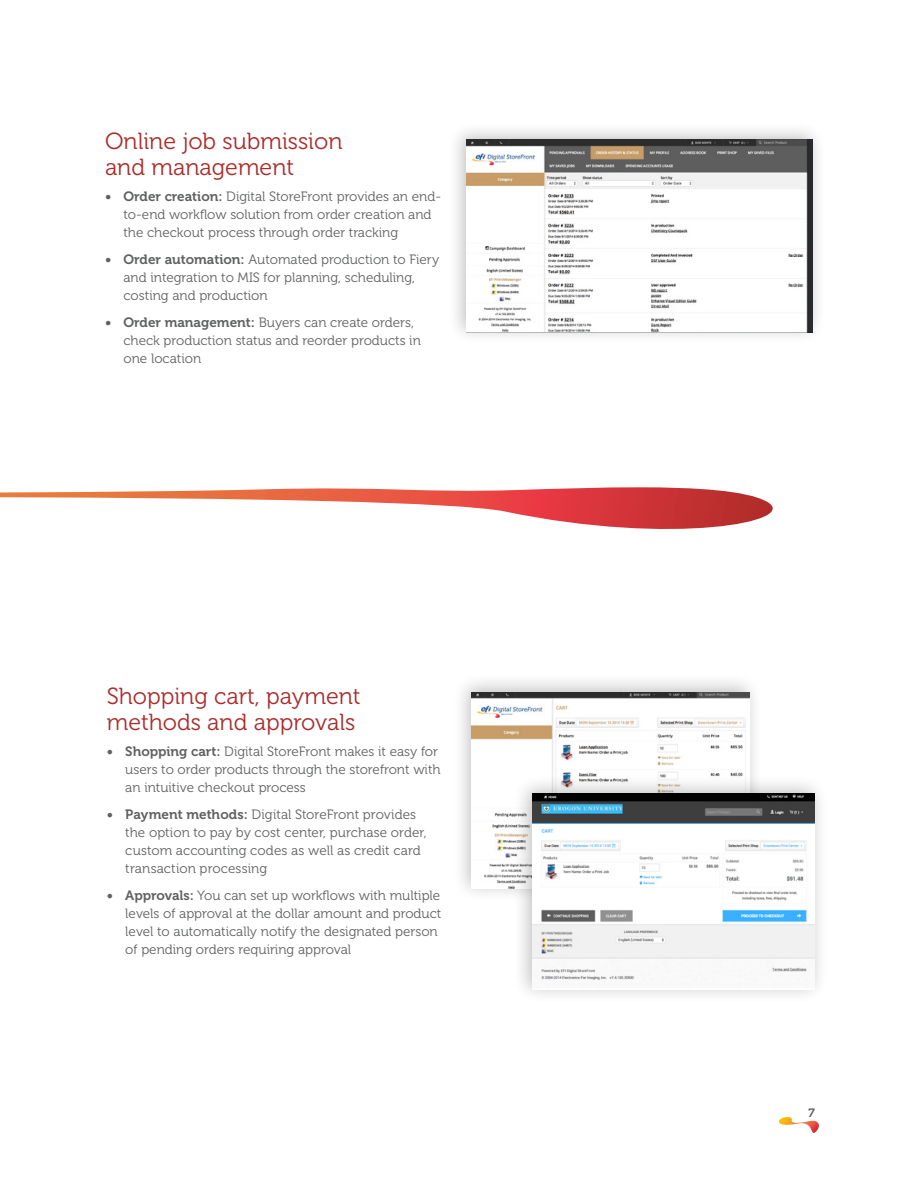
<style>
.page{position:relative;width:918px;height:1188px;background:#fff}
.page>*{position:absolute;margin:0;border:0;box-sizing:border-box;transform-origin:0 0}
.t1{font:23.25px/25.5px "Museo 300";color:#ab2c29}
.t2{font:13.5px/18px "Museo 300";color:#5f6060}
.t3{font:12px "Museo 700";color:#5f6060}
.s1{font-family:"Museo 700"}
</style>
<div class="page">
<svg style="left:779px;top:1117px;width:40px;height:16px"></svg>
<div style="left:452px;top:672px;width:312px;height:230px;background:#000;opacity:.25"></div>
<img style="left:472px;top:692px;width:278px;height:197px">
<div style="left:513px;top:774px;width:316px;height:230px;background:#000;opacity:.25"></div>
<img style="left:532px;top:794px;width:283px;height:196px">
<div style="left:447px;top:120px;width:380px;height:226px;background:#000;opacity:.25"></div>
<img style="left:466px;top:140px;width:347px;height:192px">
<svg style="left:0;top:487px;width:773px;height:42px"></svg>
<h1 class="t1" style="left:105px;top:129px;width:239px">Online job submission and management</h1>
<p class="t2" style="left:124px;top:188px;width:319px;text-indent:-19px"><span class="s1">• Order creation:</span> Digital StoreFront provides an end&shy;to-end workflow solution from order creation and the checkout process through order tracking</p>
<p class="t2" style="left:124px;top:251px;width:317px;text-indent:-19px"><span class="s1">• Order automation:</span> Automated production to Fiery and integration to MIS for planning, scheduling, costing and production</p>
<p class="t2" style="left:124px;top:314px;width:299px;text-indent:-19px"><span class="s1">• Order management:</span> Buyers can create orders, check production status and reorder products in one location</p>
<h1 class="t1" style="left:107px;top:684px;width:255px">Shopping cart, payment methods and approvals</h1>
<p class="t2" style="left:125px;top:743px;width:317px;text-indent:-19px"><span class="s1">• Shopping cart:</span> Digital StoreFront makes it easy for users to order products through the storefront with an intuitive checkout process</p>
<p class="t2" style="left:125px;top:806px;width:303px;text-indent:-19px"><span class="s1">• Payment methods:</span> Digital StoreFront provides the option to pay by cost center, purchase order, custom accounting codes as well as credit card transaction processing</p>
<p class="t2" style="left:125px;top:887px;width:318px;text-indent:-19px"><span class="s1">• Approvals:</span> You can set up workflows with multiple levels of approval at the dollar amount and product level to automatically notify the designated person of pending orders requiring approval</p>
<p class="t3" style="left:809px;top:1106px;width:8px">7</p>
</div>
